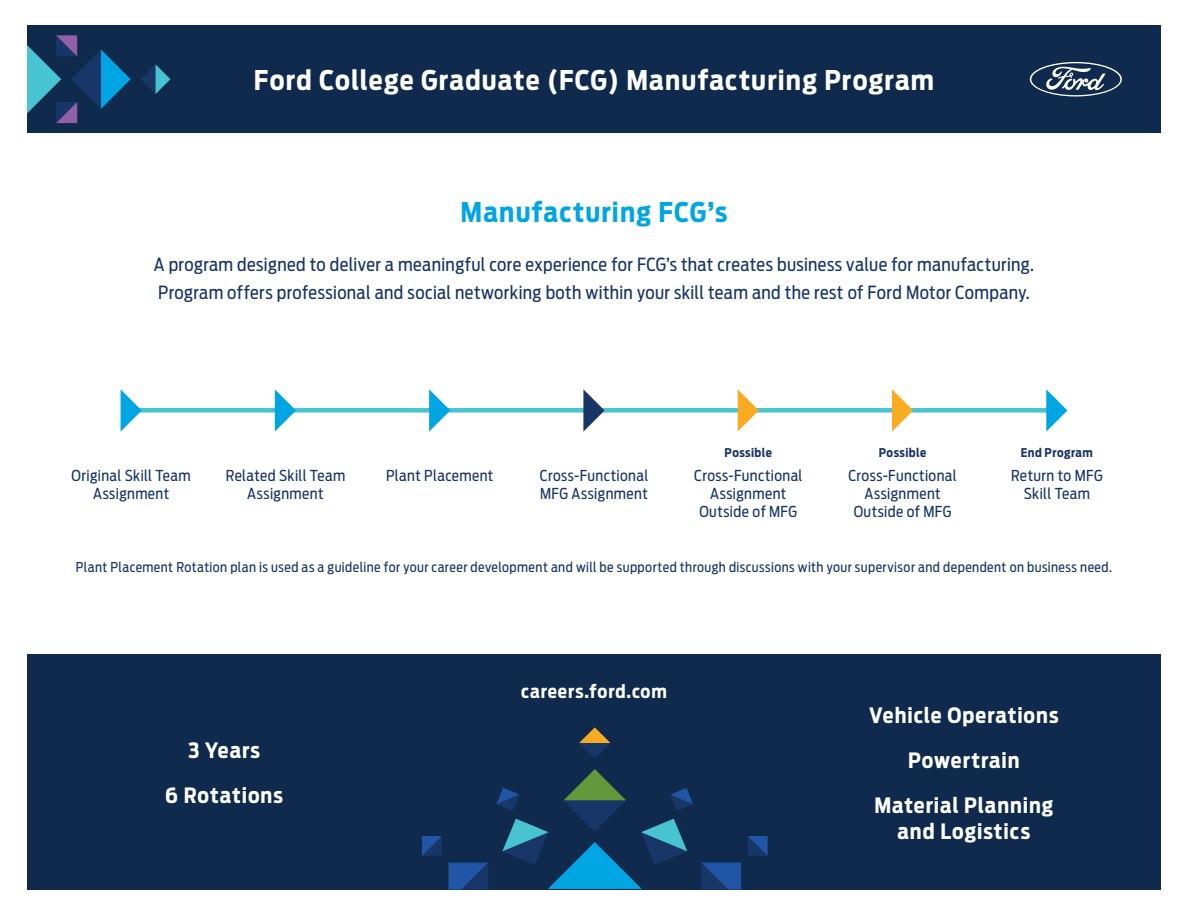
<style>
.page{position:relative;width:1188px;height:918px;background:#fff}
.page>*{position:absolute;margin:0;border:0;box-sizing:border-box;transform-origin:0 0}
.t1{font:700 27px "Ford Antenna Cond";letter-spacing:.045em;color:#fff}
.t2{font:700 27px "Ford Antenna Cond";letter-spacing:.045em;color:#00a5e3}
.t3{font:700 21px/25.2px "Ford Antenna Cond";letter-spacing:.045em;color:#fff;text-align:center}
.t4{font:18px "Ford Antenna Cond";letter-spacing:.02em;color:#183567}
.t5{font:700 18px "Ford Antenna Cond";letter-spacing:.05em;color:#fff}
.t6{font:15px/18px "Ford Antenna Cond";letter-spacing:.03em;color:#183567;text-align:center}
.t7{font:13.5px "Ford Antenna Cond";letter-spacing:.035em;color:#183567}
.t8{font:700 12px "Ford Antenna Cond";letter-spacing:.035em;color:#183567}
</style>
<div class="page">
<div style="left:27px;top:654px;width:1134px;height:236px;background:#0f2a4d"></div>
<div style="left:27px;top:25px;width:1134px;height:108px;background:#0f2a4d"></div>
<div style="left:129px;top:408px;width:925px;height:5px;background:#47c3d2"></div>
<svg style="left:121px;top:390px;width:21px;height:41px"></svg>
<svg style="left:583px;top:389px;width:22px;height:43px"></svg>
<svg style="left:275px;top:389px;width:21px;height:43px"></svg>
<svg style="left:738px;top:389px;width:21px;height:43px"></svg>
<svg style="left:429px;top:389px;width:21px;height:43px"></svg>
<svg style="left:892px;top:389px;width:21px;height:43px"></svg>
<svg style="left:1046px;top:389px;width:21px;height:43px"></svg>
<svg style="left:141px;top:64px;width:29px;height:30px"></svg>
<svg style="left:27px;top:35px;width:104px;height:88px"></svg>
<svg style="left:1030px;top:62px;width:92px;height:34px"></svg>
<svg style="left:579px;top:727px;width:31px;height:31px"></svg>
<svg style="left:701px;top:863px;width:40px;height:27px"></svg>
<svg style="left:748px;top:836px;width:20px;height:20px"></svg>
<svg style="left:449px;top:863px;width:39px;height:27px"></svg>
<svg style="left:422px;top:836px;width:20px;height:20px"></svg>
<svg style="left:496px;top:769px;width:197px;height:121px"></svg>
<p class="t1" style="left:254px;top:56px;width:682px">Ford College Graduate (FCG) Manufacturing Program</p>
<p class="t2" style="left:461px;top:188px;width:268px">Manufacturing FCG’s</p>
<p class="t4" style="left:154px;top:249px;width:882px">A program designed to deliver a meaningful core experience for FCG’s that creates business value for manufacturing.</p>
<p class="t4" style="left:158px;top:277px;width:873px">Program offers professional and social networking both within your skill team and the rest of Ford Motor Company.</p>
<p class="t8" style="left:725px;top:442px;width:49px">Possible</p>
<p class="t8" style="left:879px;top:442px;width:49px">Possible</p>
<p class="t8" style="left:1021px;top:442px;width:73px">End Program</p>
<p class="t6" style="left:72px;top:464px;width:121px">Original Skill Team<br>Assignment</p>
<p class="t6" style="left:540px;top:464px;width:110px;text-align:left">Cross-Functional<br>MFG Assignment</p>
<p class="t6" style="left:226px;top:464px;width:121px">Related Skill Team<br>Assignment</p>
<p class="t6" style="left:694px;top:464px;width:110px">Cross-Functional<br>Assignment<br>Outside of MFG</p>
<p class="t6" style="left:386px;top:464px;width:109px">Plant Placement</p>
<p class="t6" style="left:848px;top:464px;width:110px">Cross-Functional<br>Assignment<br>Outside of MFG</p>
<p class="t6" style="left:1011px;top:464px;width:93px">Return to MFG<br>Skill Team</p>
<p class="t7" style="left:76px;top:555px;width:1038px">Plant Placement Rotation plan is used as a guideline for your career development and will be supported through discussions with your supervisor and dependent on business need.</p>
<p class="t3" style="left:188px;top:735px;width:74px">3 Years</p>
<p class="t3" style="left:165px;top:781px;width:119px">6 Rotations</p>
<p class="t5" style="left:521px;top:676px;width:147px">careers.ford.com</p>
<p class="t3" style="left:869px;top:700px;width:191px">Vehicle Operations</p>
<p class="t3" style="left:908px;top:745px;width:113px">Powertrain</p>
<p class="t3" style="left:874px;top:791px;width:181px">Material Planning and Logistics</p>
</div>
